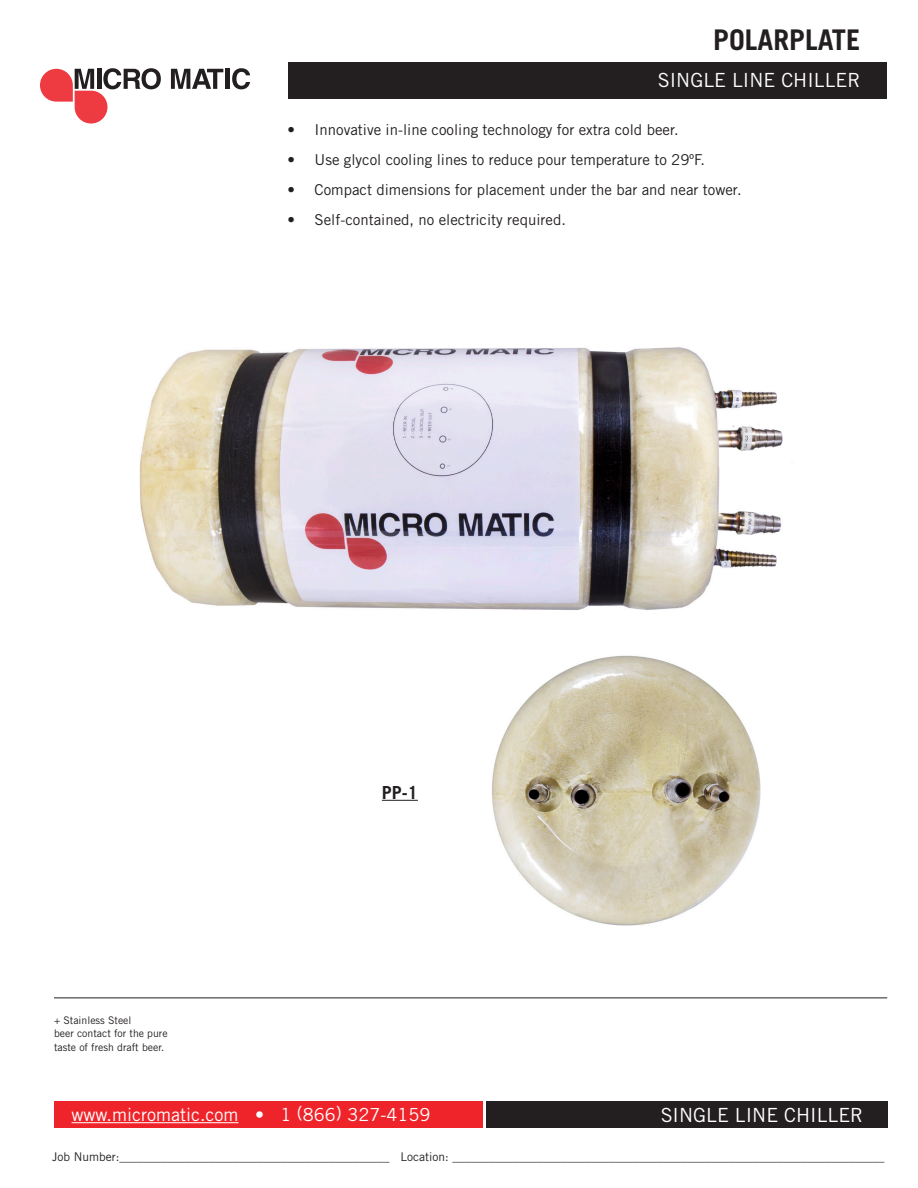
<style>
.page{position:relative;width:918px;height:1188px;background:#fff}
.page>*{position:absolute;margin:0;border:0;box-sizing:border-box;transform-origin:0 0}
.t1{font:700 28.5px "Trade Gothic LT Std";color:#231f20}
.t2{font:19.5px "Trade Gothic LT Std";color:#fff}
.t3{font:18px "Trade Gothic LT Std";color:#fff}
.t4{font:700 18px "Trade Gothic LT Std";color:#231f20}
.t5{font:15px "Trade Gothic LT Std";color:#231f20}
.t6{font:12px "Trade Gothic LT Std";color:#231f20}
.t7{font:10.5px/13.5px "Trade Gothic LT Std";color:#231f20}
</style>
<div class="page">
<div style="left:288px;top:62px;width:599px;height:37px;background:#231f20"></div>
<svg style="left:40px;top:68px;width:121px;height:56px"></svg>
<svg style="left:171px;top:69px;width:52px;height:20px"></svg>
<hr style="left:225px;top:69px;width:4px;height:20px;background:#231f20">
<svg style="left:232px;top:68px;width:18px;height:21px"></svg>
<div style="left:54px;top:1101px;width:428px;height:27px;background:#ee242a"></div>
<div style="left:486px;top:1101px;width:401px;height:27px;background:#231f20"></div>
<hr style="left:54px;top:998px;width:833px;height:1px;background:#231f20">
<hr style="left:72px;top:1122px;width:167px;height:1px;background:#fff">
<hr style="left:382px;top:800px;width:36px;height:1px;background:#231f20">
<img style="left:139px;top:347px;width:644px;height:263px">
<img style="left:492px;top:655px;width:269px;height:271px">
<h1 class="t1" style="left:713px;top:22px;width:149px">POLARPLATE</h1>
<p class="t2" style="left:658px;top:68px;width:204px">SINGLE LINE CHILLER</p>
<p class="t5" style="left:288px;top:121px;width:393px">• Innovative in-line cooling technology for extra cold beer.</p>
<p class="t5" style="left:288px;top:151px;width:419px">• Use glycol cooling lines to reduce pour temperature to 29ºF.</p>
<p class="t5" style="left:288px;top:181px;width:456px">• Compact dimensions for placement under the bar and near tower.</p>
<p class="t5" style="left:288px;top:211px;width:280px">• Self-contained, no electricity required.</p>
<p class="t7" style="left:54px;top:1013px;width:79px">+ Stainless Steel</p>
<p class="t7" style="left:54px;top:1026px;width:115px">beer contact for the pure taste of fresh draft beer.</p>
<p class="t4" style="left:382px;top:781px;width:38px">PP-1</p>
<p class="t3" style="left:72px;top:1104px;width:360px">www.micromatic.com • 1 (866) 327-4159</p>
<p class="t2" style="left:661px;top:1103px;width:204px">SINGLE LINE CHILLER</p>
<p class="t6" style="left:52px;top:1150px;width:834px">Job Number:_____________________________________________ Location: ________________________________________________________________________</p>
</div>
